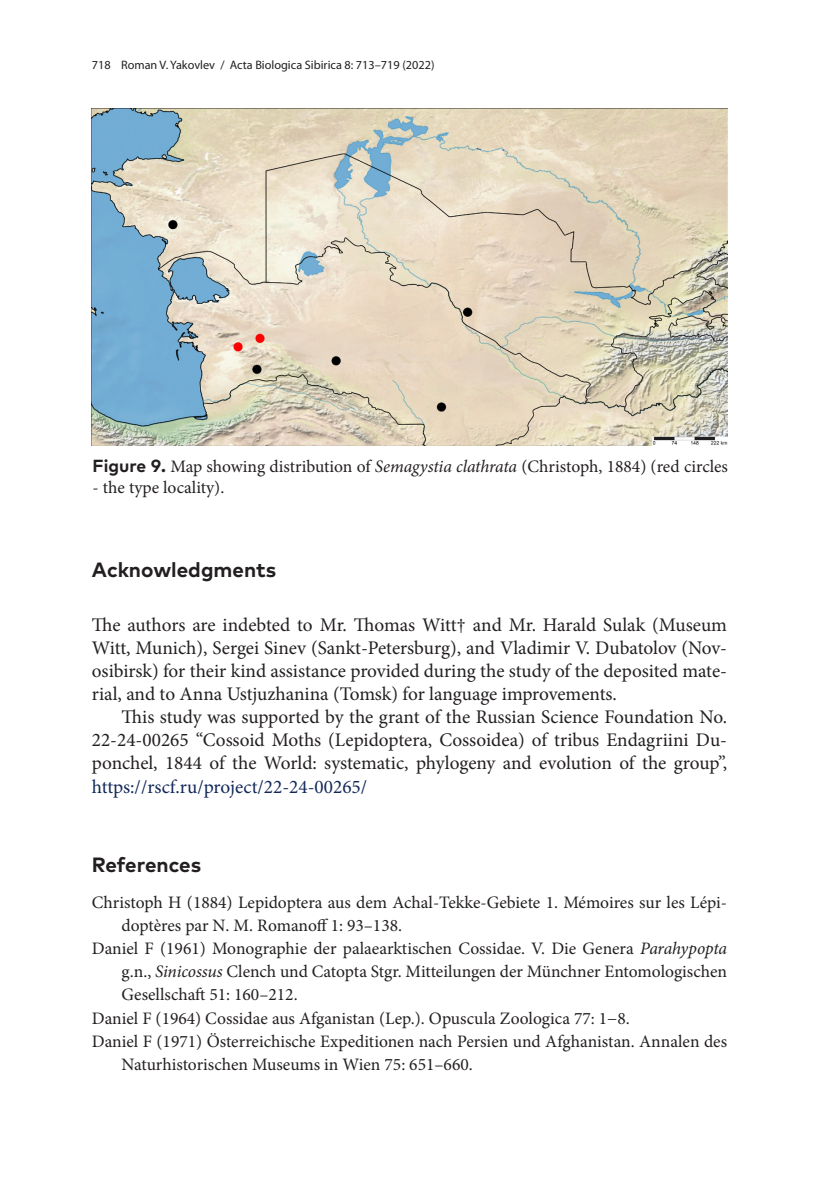
<style>
.page{position:relative;width:819px;height:1191px;background:#fff}
.page>*{position:absolute;margin:0;border:0;box-sizing:border-box;transform-origin:0 0}
.H_-_Acknowledgements{font:700 20.65px "Mark";color:#231f20}
.H_-_1_level{font:700 20.65px "Mark";letter-spacing:-.005em;color:#231f20}
.Body_text_-_no_inden{font:19.25px/23.1px "Minion Pro";letter-spacing:-.005em;color:#231f20;text-align:justify}
.Body_text{font:19.25px/23.1px "Minion Pro";letter-spacing:-.005em;color:#231f20;text-align:justify}
.References_-_Text{font:17.5px/23.1px "Minion Pro";color:#231f20}
.FIG_-_Caption{font:17.5px "Minion Pro";color:#231f20}
.t1{font:12.25px "Myriad Pro";color:#231f20}
.s1{font-family:"Mark";font-weight:700}
.s2{font-style:italic}
.s3{color:#122859}
</style>
<div class="page">
<img style="left:92px;top:108px;width:635px;height:338px">
<p class="t1" style="left:92px;top:57px;width:344px">718 Roman V. Yakovlev / Acta Biologica Sibirica 8: 713–719 (2022)</p>
<p class="FIG_-_Caption" style="left:93px;top:454px;width:636px"><span class="s1">Figure 9.</span> Map showing distribution of <span class="s2">Semagystia clathrata</span> (Christoph, 1884) (red circles</p>
<p class="FIG_-_Caption" style="left:93px;top:475px;width:133px">- the type locality).</p>
<p class="H_-_Acknowledgements" style="left:92px;top:556px;width:186px">Acknowledgments</p>
<p class="Body_text_-_no_inden" style="left:92px;top:613px;width:636px">The authors are indebted to Mr. Thomas Witt† and Mr. Harald Sulak (Museum Witt, Munich), Sergei Sinev (Sankt-Petersburg), and Vladimir V. Dubatolov (Nov&shy;osibirsk) for their kind assistance provided during the study of the deposited mate&shy;rial, and to Anna Ustjuzhanina (Tomsk) for language improvements.</p>
<p class="Body_text" style="left:92px;top:705px;width:636px;text-indent:30px">This study was supported by the grant of the Russian Science Foundation No.<br>22-24-00265 “Cossoid Moths (Lepidoptera, Cossoidea) of tribus Endagriini Du&shy;ponchel, 1844 of the World: systematic, phylogeny and evolution of the group”, <span class="s3">https://rscf.ru/project/22-24-00265/</span></p>
<p class="H_-_1_level" style="left:92px;top:851px;width:111px">References</p>
<p class="References_-_Text" style="left:122px;top:891px;width:607px;text-indent:-30px">Christoph H (1884) Lepidoptera aus dem Achal-Tekke-Gebiete 1. Mémoires sur les Lépi&shy;doptères par N. M. Romanoff 1: 93–138.</p>
<p class="References_-_Text" style="left:122px;top:937px;width:607px;text-align:justify;text-indent:-30px">Daniel F (1961) Monographie der palaearktischen Cossidae. V. Die Genera <span class="s2">Parahypopta </span>g.n., <span class="s2">Sinicossus</span> Clench und Catopta Stgr. Mitteilungen der Münchner Entomologischen Gesellschaft 51: 160–212.</p>
<p class="References_-_Text" style="left:92px;top:1006px;width:539px">Daniel F (1964) Cossidae aus Afganistan (Lep.). Opuscula Zoologica 77: 1−8.</p>
<p class="References_-_Text" style="left:122px;top:1029px;width:607px;text-indent:-30px">Daniel F (1971) Österreichische Expeditionen nach Persien und Afghanistan. Annalen des<br>Naturhistorischen Museums in Wien 75: 651–660.</p>
</div>
